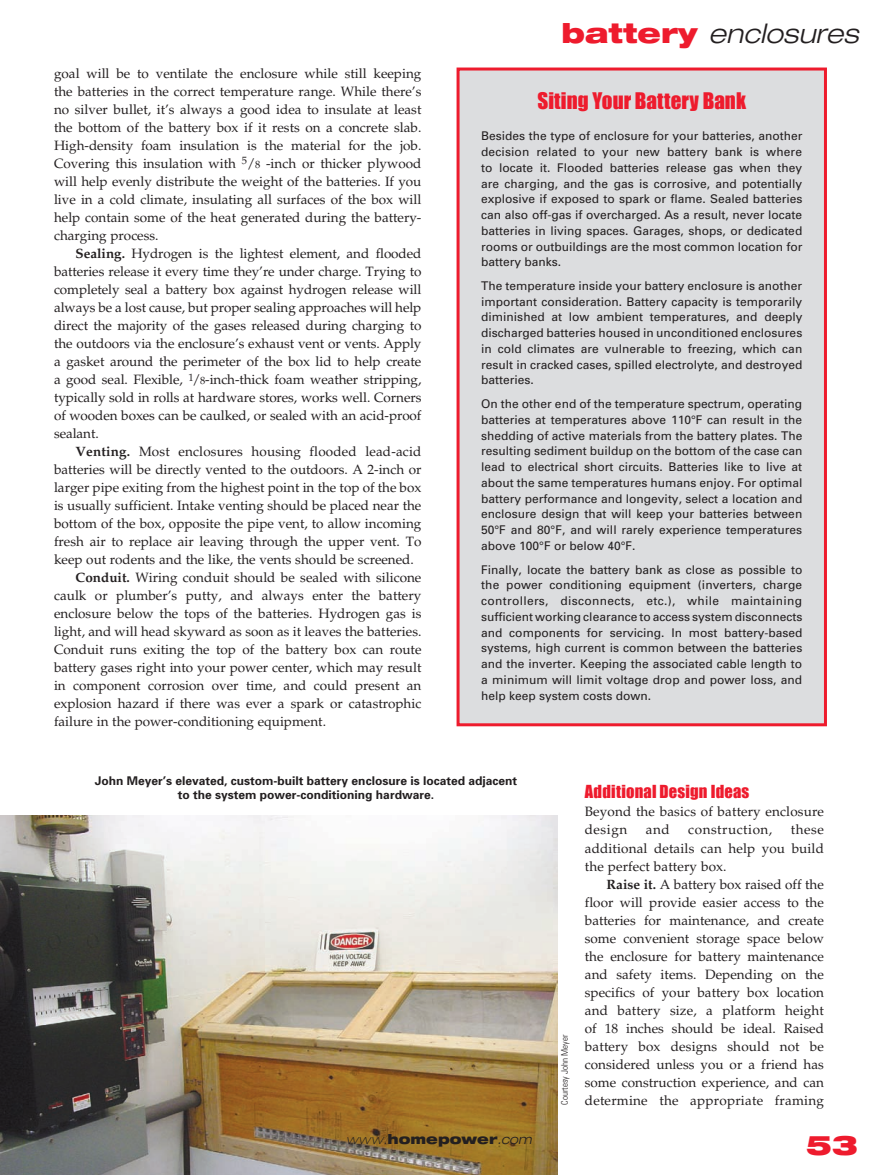
<style>
.page{position:relative;width:878px;height:1175px;background:#fff}
.page>*{position:absolute;margin:0;border:0;box-sizing:border-box;transform-origin:0 0}
.Sidebar_Body{font:italic 300 expanded 27px "Helvetica Neue";letter-spacing:.005em;color:#231f20}
.t1{font:900 expanded 27px "Helvetica Neue";color:#ee1b2d}
.Sidebar_Title{font:21px "Impact";letter-spacing:.005em;color:#ee1b2d}
.Head_2{font:16.5px "Impact";letter-spacing:.01em;color:#ee1b2d}
.Body{font:13.5px/18px "Palatino";color:#231f20;text-align:justify}
.Body_1st{font:13.5px/18px "Palatino";letter-spacing:.01em;color:#231f20}
.t2{font:900 expanded 13.5px "Helvetica Neue";color:#231f20}
.Body_1st-2{font:13.5px "Palatino";letter-spacing:.04em;color:#231f20}
.Sidebar_Body-2{font:12px/15.8px "Univers";color:#231f20;text-align:justify}
.t3{font:700 12px/14.2px "Univers";color:#231f20;text-align:center}
.t4{font:300 condensed 9px "Univers";color:#231f20}
.s1{font-size:10.5px}
.s2{font-weight:700}
.s3{font-weight:900;font-style:normal;color:#ee1b2d}
.s4{font-weight:100;font-style:italic}
.s5{font-weight:300;font-style:italic}
</style>
<div class="page">
<div style="left:458px;top:69px;width:367px;height:655px;background:#dcdddf"></div>
<div style="left:456px;top:68px;width:370px;height:658px;border:3px solid #ee1b2d"></div>
<img style="left:0;top:815px;width:558px;height:359px">
<p class="Body" style="left:54px;top:65px;width:369px">goal will be to ventilate the enclosure while still keeping the batteries in the correct temperature range. While there’s no silver bullet, it’s always a good idea to insulate at least the bottom of the battery box if it rests on a concrete slab.<br>High-density foam insulation is the material for the job.<br>Covering this insulation with <sup>5</sup>/<span class="s1">8</span> -inch or thicker plywood will help evenly distribute the weight of the batteries. If you live in a cold climate, insulating all surfaces of the box will help contain some of the heat generated during the battery&shy;charging process.</p>
<p class="Body" style="left:54px;top:245px;width:369px;text-indent:22px"><span class="s2">Sealing.</span> Hydrogen is the lightest element, and flooded batteries release it every time they’re under charge. Trying to completely seal a battery box against hydrogen release will always be a lost cause, but proper sealing approaches will help direct the majority of the gases released during charging to the outdoors via the enclosure’s exhaust vent or vents. Apply a gasket around the perimeter of the box lid to help create a good seal. Flexible, <sup>1</sup>/<span class="s1">8</span>-inch-thick foam weather stripping, typically sold in rolls at hardware stores, works well. Corners of wooden boxes can be caulked, or sealed with an acid-proof sealant.</p>
<p class="Body" style="left:54px;top:443px;width:369px;text-indent:22px"><span class="s2">Venting.</span> Most enclosures housing flooded lead-acid batteries will be directly vented to the outdoors. A 2-inch or larger pipe exiting from the highest point in the top of the box is usually sufficient. Intake venting should be placed near the bottom of the box, opposite the pipe vent, to allow incoming fresh air to replace air leaving through the upper vent. To keep out rodents and the like, the vents should be screened.</p>
<p class="Body" style="left:54px;top:569px;width:369px;text-indent:22px"><span class="s2">Conduit.</span> Wiring conduit should be sealed with silicone caulk or plumber’s putty, and always enter the battery enclosure below the tops of the batteries. Hydrogen gas is light, and will head skyward as soon as it leaves the batteries.<br>Conduit runs exiting the top of the battery box can route battery gases right into your power center, which may result in component corrosion over time, and could present an explosion hazard if there was ever a spark or catastrophic failure in the power-conditioning equipment.</p>
<p class="Sidebar_Body" style="left:561px;top:17px;width:298px"><span class="s3">battery</span> enclosures</p>
<p class="Sidebar_Title" style="left:537px;top:88px;width:210px">Siting Your Battery Bank</p>
<p class="Sidebar_Body-2" style="left:481px;top:128px;width:323px">Besides the type of enclosure for your batteries, another decision related to your new battery bank is where to locate it. Flooded batteries release gas when they are charging, and the gas is corrosive, and potentially explosive if exposed to spark or flame. Sealed batteries can also off-gas if overcharged. As a result, never locate batteries in living spaces. Garages, shops, or dedicated rooms or outbuildings are the most common location for battery banks.</p>
<p class="Sidebar_Body-2" style="left:481px;top:277px;width:323px">The temperature inside your battery enclosure is another important consideration. Battery capacity is temporarily diminished at low ambient temperatures, and deeply discharged batteries housed in unconditioned enclosures in cold climates are vulnerable to freezing, which can result in cracked cases, spilled electrolyte, and destroyed batteries.</p>
<p class="Sidebar_Body-2" style="left:481px;top:396px;width:323px">On the other end of the temperature spectrum, operating batteries at temperatures above 110°F can result in the shedding of active materials from the battery plates. The resulting sediment buildup on the bottom of the case can lead to electrical short circuits. Batteries like to live at about the same temperatures humans enjoy. For optimal battery performance and longevity, select a location and enclosure design that will keep your batteries between 50°F and 80°F, and will rarely experience temperatures above 100°F or below 40°F.</p>
<p class="Sidebar_Body-2" style="left:481px;top:561px;width:323px">Finally, locate the battery bank as close as possible to the power conditioning equipment (inverters, charge controllers, disconnects, etc.), while maintaining sufficient working clearance to access system disconnects and components for servicing. In most battery-based systems, high current is common between the batteries and the inverter. Keeping the associated cable length to a minimum will limit voltage drop and power loss, and help keep system costs down.</p>
<p class="t3" style="left:95px;top:773px;width:424px">John Meyer’s elevated, custom-built battery enclosure is located adjacent to the system power-conditioning hardware.</p>
<p class="t2" style="left:346px;top:1130px;width:187px"><span class="s4">www</span><span class="s5">.</span>homepower<span class="s5">.com</span></p>
<p class="t4" style="left:559px;top:1104px;width:71px;rotate:-90deg">Courtesy John Meyer</p>
<p class="Head_2" style="left:585px;top:781px;width:166px">Additional Design Ideas</p>
<p class="Body_1st" style="left:585px;top:803px;width:240px">Beyond the basics of battery enclosure design</p>
<p class="Body_1st" style="left:585px;top:821px;width:240px;text-align:justify;text-indent:206px">these additional details can help you build the perfect battery box.</p>
<p class="Body" style="left:585px;top:875px;width:240px;text-indent:22px"><span class="s2">Raise it.</span> A battery box raised off the floor will provide easier access to the batteries for maintenance, and create some convenient storage space below the enclosure for battery maintenance and safety items. Depending on the specifics of your battery box location and battery size, a platform height of 18 inches should be ideal. Raised battery box designs should not be considered unless you or a friend has some construction experience, and can determine the appropriate framing</p>
<p class="Body_1st" style="left:645px;top:821px;width:25px">and</p>
<p class="Body_1st-2" style="left:688px;top:822px;width:86px">construction,</p>
<p class="t1" style="left:805px;top:1128px;width:53px">53</p>
</div>
